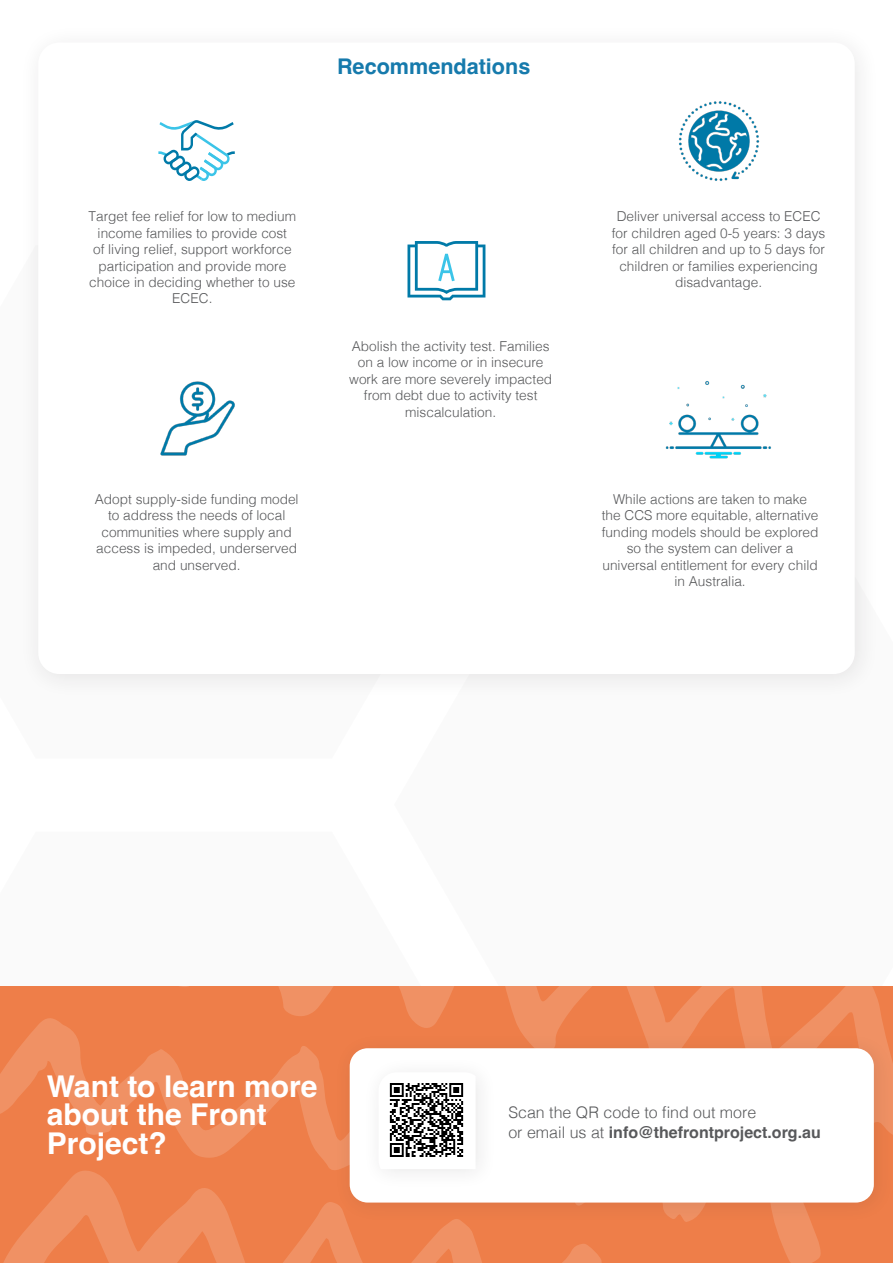
<style>
.page{position:relative;width:893px;height:1263px;background:#fff}
.page>*{position:absolute;margin:0;border:0;box-sizing:border-box;transform-origin:0 0}
.t1{font:700 30px/28.5px "Helvetica";color:#fff}
.t2{font:700 21.6px "Helvetica";color:#167aac}
.t3{font:300 16.05px/19.2px "Helvetica";color:#58595b}
.t4{font:300 13.65px/16.4px "Helvetica";color:#57585a;text-align:center}
.s1{font-weight:700}
</style>
<div class="page">
<svg style="left:43px;top:986px;width:850px;height:45px;background:#ee8452"></svg>
<svg style="left:0;top:1016px;width:822px;height:153px;background:#ee8350"></svg>
<svg style="left:0;top:1169px;width:863px;height:94px;background:#ee8351"></svg>
<div style="left:333px;top:1031px;width:560px;height:193px;background:#231f20;opacity:.1"></div>
<div style="left:350px;top:1048px;width:524px;height:154px;background:#fff;border-radius:18px"></div>
<img style="left:389px;top:1083px;width:75px;height:74px">
<div style="left:18px;top:22px;width:862px;height:678px;background:#f9f9f9"></div>
<div style="left:38px;top:43px;width:817px;height:631px;background:#fff;border-radius:21px"></div>
<svg style="left:158px;top:120px;width:77px;height:61px"></svg>
<svg style="left:407px;top:241px;width:78px;height:59px"></svg>
<img style="left:678px;top:101px;width:82px;height:80px">
<img style="left:160px;top:381px;width:75px;height:75px">
<img style="left:665px;top:381px;width:106px;height:78px">
<p class="t2" style="left:337px;top:53px;width:195px">Recommendations</p>
<p class="t4" style="left:89px;top:207px;width:209px">Target fee relief for low to medium income families to provide cost<br>of living relief, support workforce participation and provide more choice in deciding whether to use<br>ECEC.</p>
<p class="t4" style="left:349px;top:337px;width:205px">Abolish the activity test. Families on a low income or in insecure work are more severely impacted from debt due to activity test miscalculation.</p>
<p class="t4" style="left:612px;top:207px;width:215px">Deliver universal access to ECEC for children aged 0-5 years: 3 days for all children and up to 5 days for children or families experiencing disadvantage.</p>
<p class="t4" style="left:95px;top:490px;width:205px">Adopt supply-side funding model to address the needs of local communities where supply and access is impeded, underserved and unserved.</p>
<p class="t4" style="left:602px;top:490px;width:218px">While actions are taken to make<br>the CCS more equitable, alternative funding models should be explored so the system can deliver a universal entitlement for every child in Australia.</p>
<p class="t1" style="left:47px;top:1075px;width:272px">Want to learn more</p>
<p class="t1" style="left:47px;top:1103px;width:221px">about the Front<br>Project?</p>
<p class="t3" style="left:508px;top:1102px;width:314px">Scan the QR code to find out more<br>or email us at <span class="s1">info@thefrontproject.org.au</span></p>
</div>
